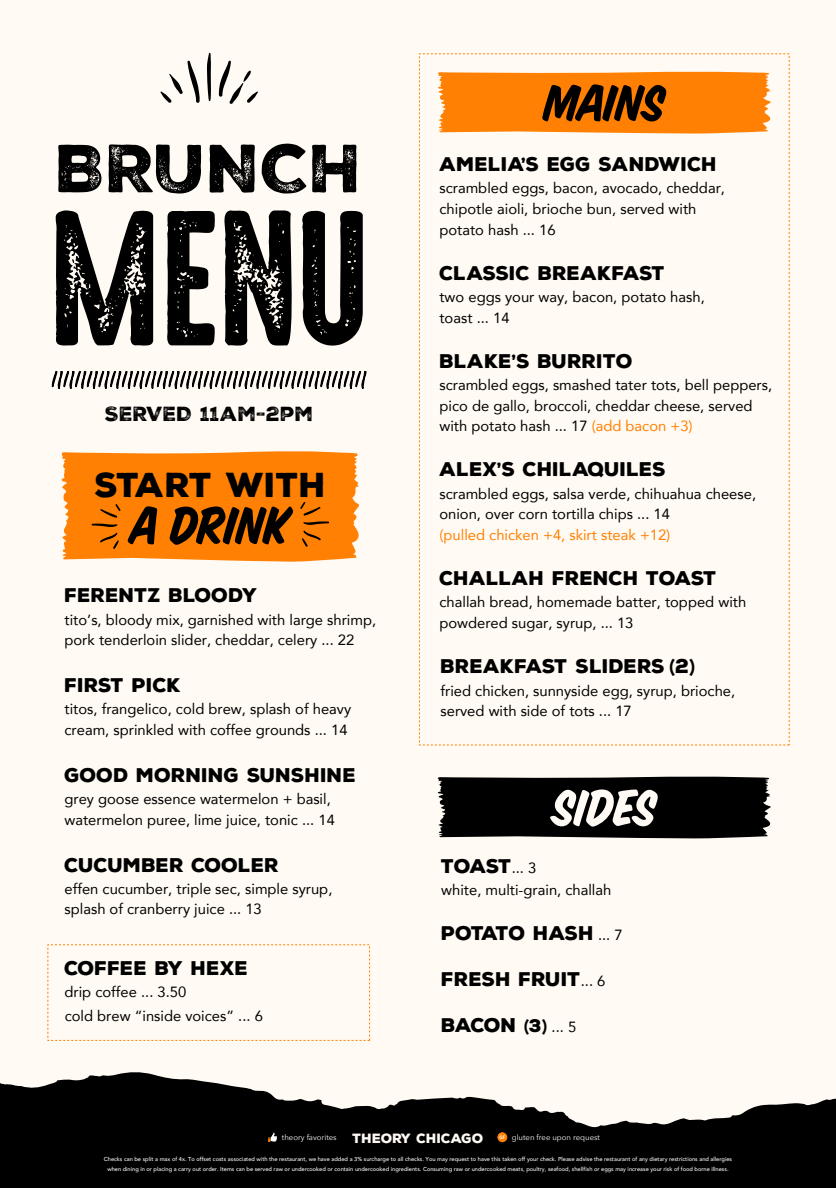
<style>
.page{position:relative;width:836px;height:1188px;background:#fff}
.page>*{position:absolute;margin:0;border:0;box-sizing:border-box;transform-origin:0 0}
.t1{font:65.8px "Nexa Rust Sans Black 2";color:#000}
.t2{font:57.7px "House Slant";color:#000}
.t3{font:56.1px "House Slant";color:#000}
.t4{font:56.1px "House Slant";letter-spacing:-.005em;color:#fffaf3}
.t5{font:900 33.5px "Nexa Rust Sans";color:#000}
.t6{font:19.8px "Nexa Rust Sans Black 2";color:#000}
.t7{font:900 19.2px "Nexa Rust Sans";color:#000}
.t8{font:900 19.2px "Nexa Rust Sans";letter-spacing:-.035em;color:#000}
.t9{font:14.8px/20.7px "Avenir";color:#000}
.t10{font:14.8px "Avenir";color:#ff8002}
.t11{font:900 13px "Nexa Rust Sans";color:#fffaf3}
.t12{font:7.8px "Avenir Next";color:#fff}
.t13{font:500 5.7px/9.5px "Avenir";color:#fff;text-align:center}
.s1{color:#ff8002}
.s2{font-family:"Avenir";font-size:19.6px}
.s3{font-size:19.6px}
.s4{font-family:"Avenir";font-weight:400;font-size:14.8px}
.s5{font-family:"Avenir";font-size:17.7px}
.s6{font-size:17.7px}
</style>
<div class="page">
<div style="left:0;top:1019px;width:835px;height:169px;background:#000"></div>
<div style="left:0;top:0;width:835px;height:982px;background:#fffaf3"></div>
<svg style="left:0;top:720px;width:835px;height:408px"></svg>
<svg style="left:268px;top:1132px;width:9px;height:10px"></svg>
<svg style="left:497px;top:1132px;width:10px;height:10px"></svg>
<svg style="left:55px;top:210px;width:99px;height:136px"></svg>
<svg style="left:167px;top:210px;width:196px;height:136px"></svg>
<svg style="left:207px;top:53px;width:4px;height:48px"></svg>
<svg style="left:160px;top:61px;width:40px;height:42px"></svg>
<svg style="left:219px;top:61px;width:39px;height:43px"></svg>
<svg style="left:52px;top:371px;width:314px;height:18px"></svg>
<svg style="left:61px;top:451px;width:298px;height:111px"></svg>
<svg style="left:437px;top:71px;width:334px;height:63px"></svg>
<svg style="left:435px;top:776px;width:338px;height:63px"></svg>
<h1 class="t1" style="left:56px;top:124px;width:308px">BRUNCH</h1>
<h3 class="t6" style="left:105px;top:401px;width:210px">SERVED 11AM-2PM</h3>
<h3 class="t5" style="left:94px;top:462px;width:233px">START WITH</h3>
<h2 class="t2" style="left:130px;top:490px;width:161px">A DRINK</h2>
<p class="t7" style="left:64px;top:583px;width:194px">FERENTZ BLOODY</p>
<p class="t9" style="left:64px;top:609px;width:313px">tito’s, bloody mix, garnished with large shrimp, pork tenderloin slider, cheddar, celery ... 22</p>
<p class="t7" style="left:64px;top:672px;width:118px">FIRST PICK</p>
<p class="t9" style="left:64px;top:699px;width:288px">titos, frangelico, cold brew, splash of heavy cream, sprinkled with coffee grounds ... 14</p>
<p class="t7" style="left:64px;top:762px;width:293px">GOOD MORNING SUNSHINE</p>
<p class="t9" style="left:64px;top:788px;width:272px">grey goose essence watermelon + basil, watermelon puree, lime juice, tonic ... 14</p>
<p class="t7" style="left:64px;top:852px;width:216px">CUCUMBER COOLER</p>
<p class="t9" style="left:64px;top:878px;width:269px">effen cucumber, triple sec, simple syrup, splash of cranberry juice ... 13</p>
<p class="t7" style="left:64px;top:955px;width:185px">COFFEE BY HEXE</p>
<p class="t9" style="left:64px;top:979px;width:200px;line-height:24.6px">drip coffee ... 3.50<br>cold brew “inside voices” ... 6</p>
<h3 class="t3" style="left:544px;top:69px;width:122px">MAINS</h3>
<p class="t7" style="left:439px;top:151px;width:279px">AMELIA’S EGG SANDWICH</p>
<p class="t9" style="left:439px;top:177px;width:287px">scrambled eggs, bacon, avocado, cheddar, chipotle aioli, brioche bun, served with potato hash ... 16</p>
<p class="t7" style="left:439px;top:260px;width:227px">CLASSIC BREAKFAST</p>
<p class="t9" style="left:439px;top:286px;width:267px">two eggs your way, bacon, potato hash, toast ... 14</p>
<p class="t7" style="left:439px;top:348px;width:195px">BLAKE’S BURRITO</p>
<p class="t9" style="left:439px;top:374px;width:334px">scrambled eggs, smashed tater tots, bell peppers, pico de gallo, broccoli, cheddar cheese, served with potato hash ... 17 <span class="s1">(add bacon +3)</span></p>
<p class="t7" style="left:439px;top:457px;width:228px">ALEX’S CHILAQUILES</p>
<p class="t9" style="left:439px;top:483px;width:318px">scrambled eggs, salsa verde, chihuahua cheese, onion, over corn tortilla chips ... 14</p>
<p class="t10" style="left:439px;top:523px;width:232px">(pulled chicken +4, skirt steak +12)</p>
<p class="t7" style="left:439px;top:565px;width:279px">CHALLAH FRENCH TOAST</p>
<p class="t9" style="left:439px;top:591px;width:308px">challah bread, homemade batter, topped with powdered sugar, syrup, ... 13</p>
<p class="t7" style="left:440px;top:653px;width:256px">BREAKFAST SLIDERS <span class="s2">(</span><span class="s3">2</span><span class="s2">)</span></p>
<p class="t9" style="left:440px;top:680px;width:296px">fried chicken, sunnyside egg, syrup, brioche, served with side of tots ... 17</p>
<p class="t7" style="left:441px;top:853px;width:97px">TOAST<span class="s4">... 3</span></p>
<h3 class="t4" style="left:552px;top:773px;width:105px">SIDES</h3>
<p class="t9" style="left:441px;top:879px;width:172px">white, multi-grain, challah</p>
<p class="t8" style="left:441px;top:920px;width:183px">POTATO HASH <span class="s4">... 7</span></p>
<p class="t7" style="left:441px;top:966px;width:166px">FRESH FRUIT<span class="s4">... 6</span></p>
<p class="t7" style="left:441px;top:1012px;width:136px">BACON <span class="s5">(</span><span class="s6">3</span><span class="s5">)</span> <span class="s4">... 5</span></p>
<p class="t11" style="left:352px;top:1130px;width:132px">THEORY CHICAGO</p>
<p class="t12" style="left:282px;top:1131px;width:56px">theory favorites</p>
<p class="t12" style="left:511px;top:1131px;width:90px">gluten free upon request</p>
<p class="t13" style="left:104px;top:1154px;width:629px">Checks can be split a max of 4x. To offset costs associated with the restaurant, we have added a 3% surcharge to all checks. You may request to have this taken off your check. Please advise the restaurant of any dietary restrictions and allergies when dining in or placing a carry out order. Items can be served raw or undercooked or contain undercooked ingredients. Consuming raw or undercooked meats, poultry, seafood, shellfish or eggs may increase your risk of food borne illness.</p>
</div>
